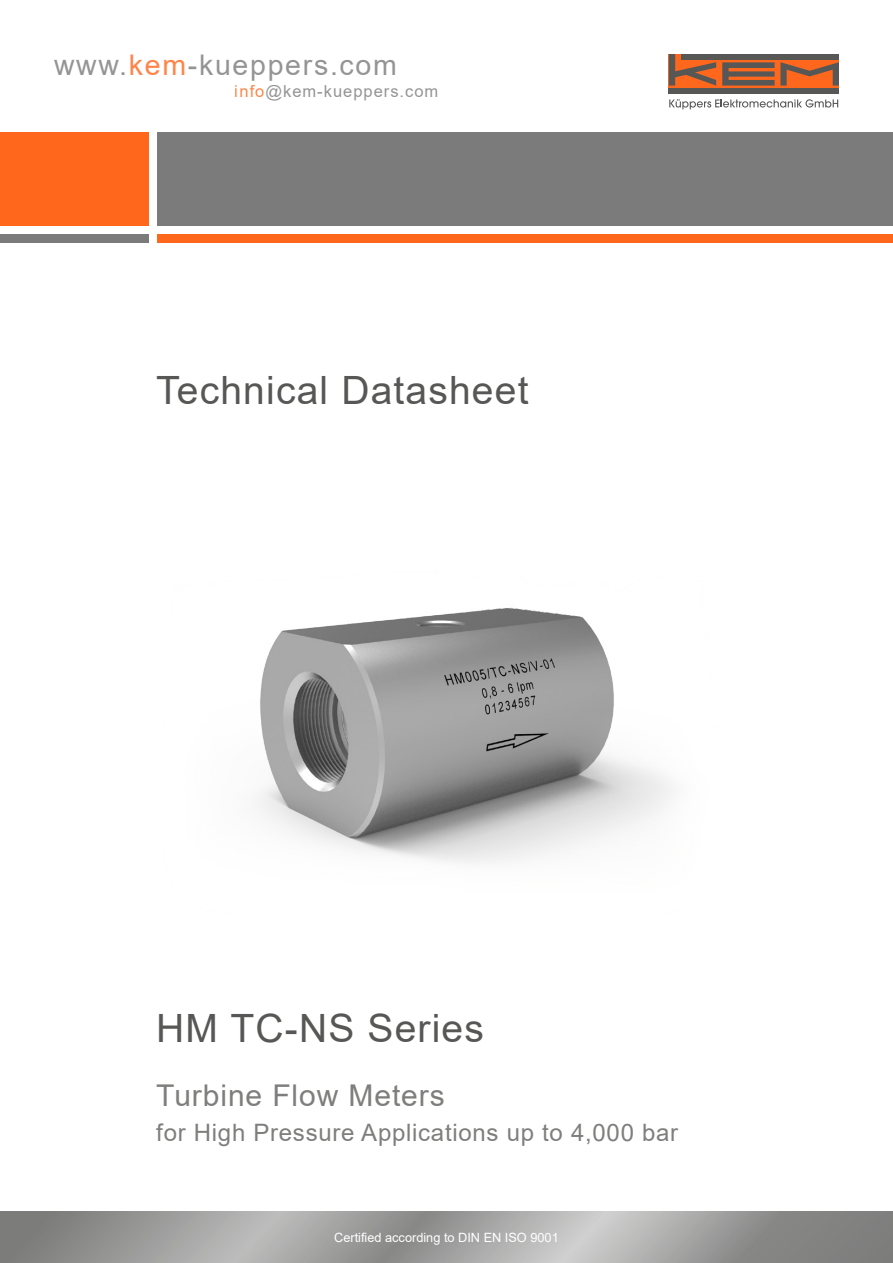
<style>
.page{position:relative;width:893px;height:1263px;background:#fff}
.page>*{position:absolute;margin:0;border:0;box-sizing:border-box;transform-origin:0 0}
.t1{font:39px "Arial";letter-spacing:.03em;color:#575756}
.t2{font:30px "Arial";letter-spacing:.03em;color:#7e7e7d}
.t3{font:28.5px "Arial";letter-spacing:.06em;color:#7c7b7b}
.t4{font:24px "Arial";letter-spacing:.03em;color:#7e7e7d}
.t5{font:16.5px "Arial";letter-spacing:.06em;color:#7c7b7b}
.t6{font:12.75px "Arial";color:#fff}
.s1{color:#ff671d}
</style>
<div class="page">
<div style="left:0;top:132px;width:149px;height:93px;background:#ff671d"></div>
<div style="left:157px;top:132px;width:736px;height:93px;background:#7c7b7b"></div>
<div style="left:0;top:234px;width:149px;height:8px;background:#7c7b7b"></div>
<div style="left:157px;top:234px;width:736px;height:8px;background:#ff671d"></div>
<div style="left:669px;top:54px;width:170px;height:40px;background:#ff671d"></div>
<div style="left:682px;top:54px;width:157px;height:6px;background:#575756"></div>
<div style="left:669px;top:88px;width:170px;height:6px;background:#575756"></div>
<svg style="left:722px;top:62px;width:117px;height:24px"></svg>
<svg style="left:669px;top:54px;width:47px;height:32px"></svg>
<svg style="left:669px;top:99px;width:169px;height:10px"></svg>
<svg style="left:0;top:1212px;width:893px;height:51px;background:#9e9e9d"></svg>
<img style="left:258px;top:608px;width:415px;height:255px">
<p class="t3" style="left:54px;top:45px;width:344px">www.<span class="s1">kem</span>-kueppers.com</p>
<p class="t5" style="left:235px;top:80px;width:205px"><span class="s1">info</span>@kem-kueppers.com</p>
<h1 class="t1" style="left:156px;top:363px;width:374px">Technical Datasheet</h1>
<h1 class="t1" style="left:156px;top:1002px;width:329px">HM TC-NS Series</h1>
<p class="t2" style="left:156px;top:1075px;width:290px">Turbine Flow Meters</p>
<p class="t4" style="left:156px;top:1116px;width:523px">for High Pressure Applications up to 4,000 bar</p>
<p class="t6" style="left:334px;top:1229px;width:226px">Certified according to DIN EN ISO 9001</p>
</div>
